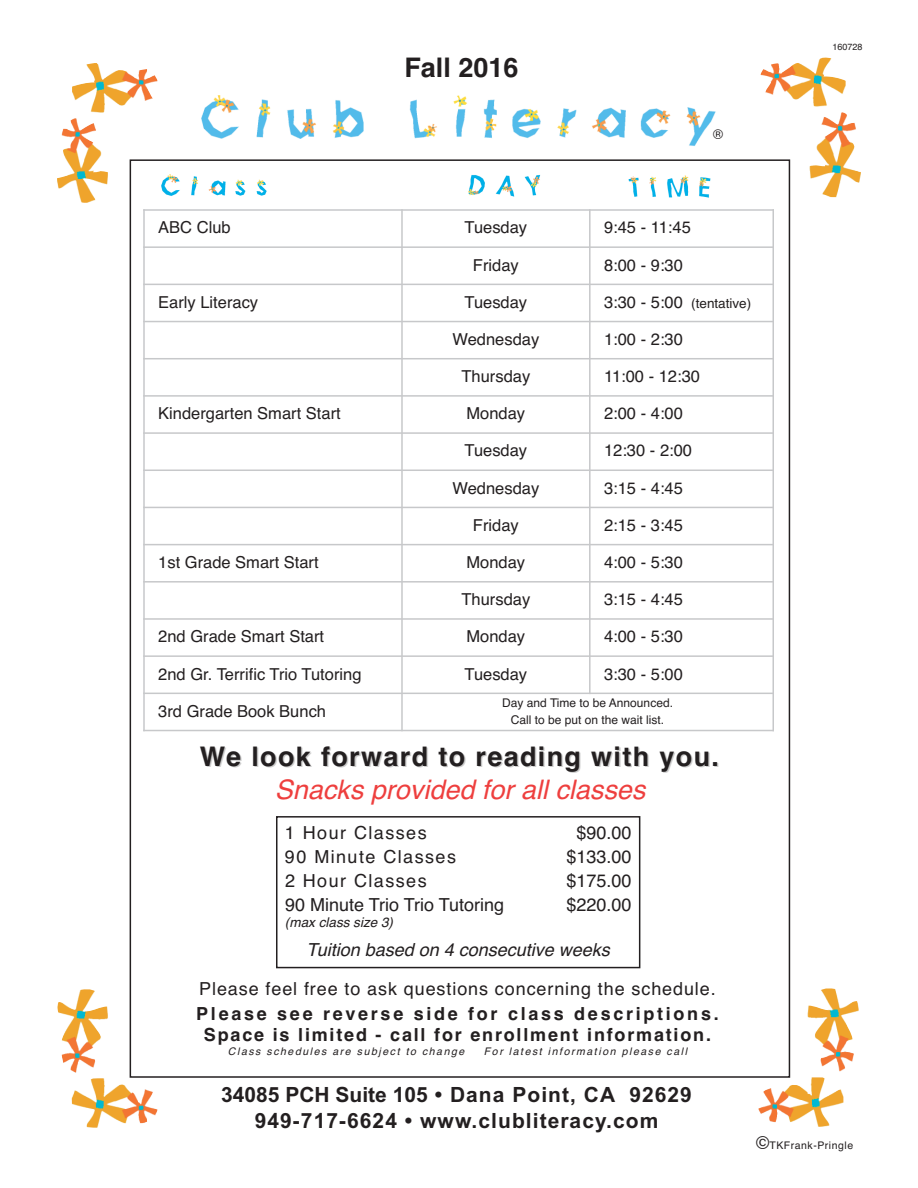
<style>
.page{position:relative;width:918px;height:1188px;background:#fff}
.page>*{position:absolute;margin:0;border:0;box-sizing:border-box;transform-origin:0 0}
.t1{font:700 27px "Helvetica";letter-spacing:.05em;color:#231f20}
.t2{font:italic 27px "Helvetica";color:#ee3f3e}
.t3{font:700 27px "Helvetica";color:#231f20}
.t4{font:700 21px/25.5px "Arial";letter-spacing:.05em;color:#231f20;text-align:center}
.t5{font:700 18px/21px "Helvetica";letter-spacing:.1em;color:#231f20;text-align:center}
.t6{font:18px "Helvetica";letter-spacing:.05em;color:#231f20}
.t7{font:18px "Helvetica";letter-spacing:.08em;color:#231f20}
.t8{font:italic 18px "Helvetica";color:#231f20}
.t9{font:18px "Helvetica";color:#231f20}
.t10{font:16.5px "Helvetica";color:#231f20}
.t11{font:13.5px "Helvetica";color:#231f20}
.t12{font:italic 13.5px "Helvetica";color:#231f20}
.t13{font:12px/17.4px "Helvetica";color:#231f20;text-align:center}
.t14{font:italic 10.5px "Helvetica";letter-spacing:.15em;color:#231f20}
.t15{font:10.5px "Helvetica";letter-spacing:.05em;color:#231f20}
.t16{font:9px "Helvetica";color:#231f20}
.s1{font-size:16.5px}
.s2{font-size:18px}
</style>
<div class="page">
<img style="left:57px;top:989px;width:101px;height:139px">
<img style="left:758px;top:988px;width:101px;height:139px">
<img style="left:761px;top:57px;width:100px;height:141px">
<img style="left:57px;top:63px;width:101px;height:141px">
<div style="left:130px;top:160px;width:659px;height:917px;background:#fff"></div>
<img style="left:201px;top:95px;width:515px;height:51px">
<img style="left:161px;top:174px;width:106px;height:22px">
<img style="left:468px;top:174px;width:73px;height:23px">
<img style="left:628px;top:176px;width:83px;height:22px">
<div style="left:712px;top:127px;width:39px;height:13px;background:#fff"></div>
<hr style="left:143px;top:209px;width:2px;height:522px;background:#c7c8ca">
<hr style="left:401px;top:209px;width:2px;height:522px;background:#c7c8ca">
<hr style="left:589px;top:209px;width:2px;height:485px;background:#c7c8ca">
<hr style="left:772px;top:209px;width:2px;height:522px;background:#c7c8ca">
<hr style="left:143px;top:209px;width:631px;height:2px;background:#c7c8ca">
<hr style="left:143px;top:246px;width:631px;height:2px;background:#c7c8ca">
<hr style="left:143px;top:284px;width:631px;height:1px;background:#c7c8ca">
<hr style="left:143px;top:321px;width:631px;height:1px;background:#c7c8ca">
<hr style="left:143px;top:358px;width:631px;height:1px;background:#c7c8ca">
<hr style="left:143px;top:395px;width:631px;height:2px;background:#c7c8ca">
<hr style="left:143px;top:432px;width:631px;height:2px;background:#c7c8ca">
<hr style="left:143px;top:470px;width:631px;height:1px;background:#c7c8ca">
<hr style="left:143px;top:507px;width:631px;height:1px;background:#c7c8ca">
<hr style="left:143px;top:544px;width:631px;height:1px;background:#c7c8ca">
<hr style="left:143px;top:581px;width:631px;height:2px;background:#c7c8ca">
<hr style="left:143px;top:618px;width:631px;height:2px;background:#c7c8ca">
<hr style="left:143px;top:655px;width:631px;height:2px;background:#c7c8ca">
<hr style="left:143px;top:693px;width:631px;height:1px;background:#c7c8ca">
<hr style="left:143px;top:730px;width:631px;height:1px;background:#c7c8ca">
<div style="left:276px;top:816px;width:364px;height:152px;border:2px solid #231f20"></div>
<h1 class="t3" style="left:404px;top:52px;width:116px">Fall 2016</h1>
<p class="t11" style="left:713px;top:126px;width:11px">®</p>
<p class="t10" style="left:158px;top:218px;width:74px">ABC Club</p>
<p class="t10" style="left:465px;top:218px;width:64px">Tuesday</p>
<p class="t10" style="left:604px;top:218px;width:88px">9:45 - 11:45</p>
<p class="t10" style="left:473px;top:255px;width:47px">Friday</p>
<p class="t10" style="left:604px;top:255px;width:80px">8:00 - 9:30</p>
<p class="t10" style="left:158px;top:292px;width:101px">Early Literacy</p>
<p class="t10" style="left:465px;top:292px;width:64px">Tuesday</p>
<p class="t11" style="left:604px;top:295px;width:149px"><span class="s1">3:30 - 5:00</span> (tentative)</p>
<p class="t10" style="left:452px;top:330px;width:88px">Wednesday</p>
<p class="t10" style="left:604px;top:330px;width:80px">1:00 - 2:30</p>
<p class="t10" style="left:462px;top:367px;width:70px">Thursday</p>
<p class="t10" style="left:604px;top:367px;width:98px">11:00 - 12:30</p>
<p class="t10" style="left:158px;top:404px;width:184px">Kindergarten Smart Start</p>
<p class="t10" style="left:467px;top:404px;width:60px">Monday</p>
<p class="t10" style="left:604px;top:404px;width:80px">2:00 - 4:00</p>
<p class="t10" style="left:465px;top:441px;width:64px">Tuesday</p>
<p class="t10" style="left:604px;top:441px;width:90px">12:30 - 2:00</p>
<p class="t10" style="left:452px;top:478px;width:88px">Wednesday</p>
<p class="t10" style="left:604px;top:478px;width:80px">3:15 - 4:45</p>
<p class="t10" style="left:473px;top:515px;width:47px">Friday</p>
<p class="t10" style="left:604px;top:515px;width:80px">2:15 - 3:45</p>
<p class="t10" style="left:158px;top:553px;width:162px">1st Grade Smart Start</p>
<p class="t10" style="left:467px;top:553px;width:60px">Monday</p>
<p class="t10" style="left:604px;top:553px;width:80px">4:00 - 5:30</p>
<p class="t10" style="left:462px;top:590px;width:70px">Thursday</p>
<p class="t10" style="left:604px;top:590px;width:80px">3:15 - 4:45</p>
<p class="t10" style="left:158px;top:627px;width:167px">2nd Grade Smart Start</p>
<p class="t10" style="left:467px;top:627px;width:60px">Monday</p>
<p class="t10" style="left:604px;top:627px;width:80px">4:00 - 5:30</p>
<p class="t10" style="left:158px;top:664px;width:205px">2nd Gr. Terrific Trio Tutoring</p>
<p class="t10" style="left:465px;top:664px;width:64px">Tuesday</p>
<p class="t10" style="left:604px;top:664px;width:80px">3:30 - 5:00</p>
<p class="t10" style="left:158px;top:701px;width:169px">3rd Grade Book Bunch</p>
<p class="t13" style="left:502px;top:694px;width:172px">Day and Time to be Announced.<br>Call to be put on the wait list.</p>
<h1 class="t1" style="left:200px;top:741px;width:521px">We look forward to reading with you.</h1>
<h1 class="t2" style="left:275px;top:774px;width:372px">Snacks provided for all classes</h1>
<p class="t7" style="left:285px;top:822px;width:143px">1 Hour Classes</p>
<p class="t6" style="left:576px;top:822px;width:57px">$90.00</p>
<p class="t7" style="left:285px;top:846px;width:173px">90 Minute Classes</p>
<p class="t6" style="left:566px;top:846px;width:67px">$133.00</p>
<p class="t7" style="left:285px;top:870px;width:143px">2 Hour Classes</p>
<p class="t6" style="left:566px;top:870px;width:67px">$175.00</p>
<p class="t9" style="left:285px;top:894px;width:221px">90 Minute Trio Trio Tutoring</p>
<p class="t6" style="left:566px;top:894px;width:67px">$220.00</p>
<p class="t12" style="left:285px;top:915px;width:110px">(max class size 3)</p>
<p class="t8" style="left:306px;top:939px;width:305px">Tuition based on 4 consecutive weeks</p>
<p class="t6" style="left:199px;top:978px;width:518px">Please feel free to ask questions concerning the schedule.</p>
<p class="t5" style="left:196px;top:1004px;width:524px">Please see reverse side for class descriptions.<br>Space is limited - call for enrollment information.</p>
<p class="t14" style="left:228px;top:1045px;width:238px">Class schedules are subject to change</p>
<p class="t14" style="left:484px;top:1045px;width:205px">For latest information please call</p>
<p class="t4" style="left:221px;top:1082px;width:472px">34085 PCH Suite 105 • Dana Point, CA 92629<br>949-717-6624 • www.clubliteracy.com</p>
<p class="t16" style="left:832px;top:41px;width:32px">160728</p>
<p class="t15" style="left:756px;top:1139px;width:99px"><span class="s2">©</span>TKFrank-Pringle</p>
</div>
